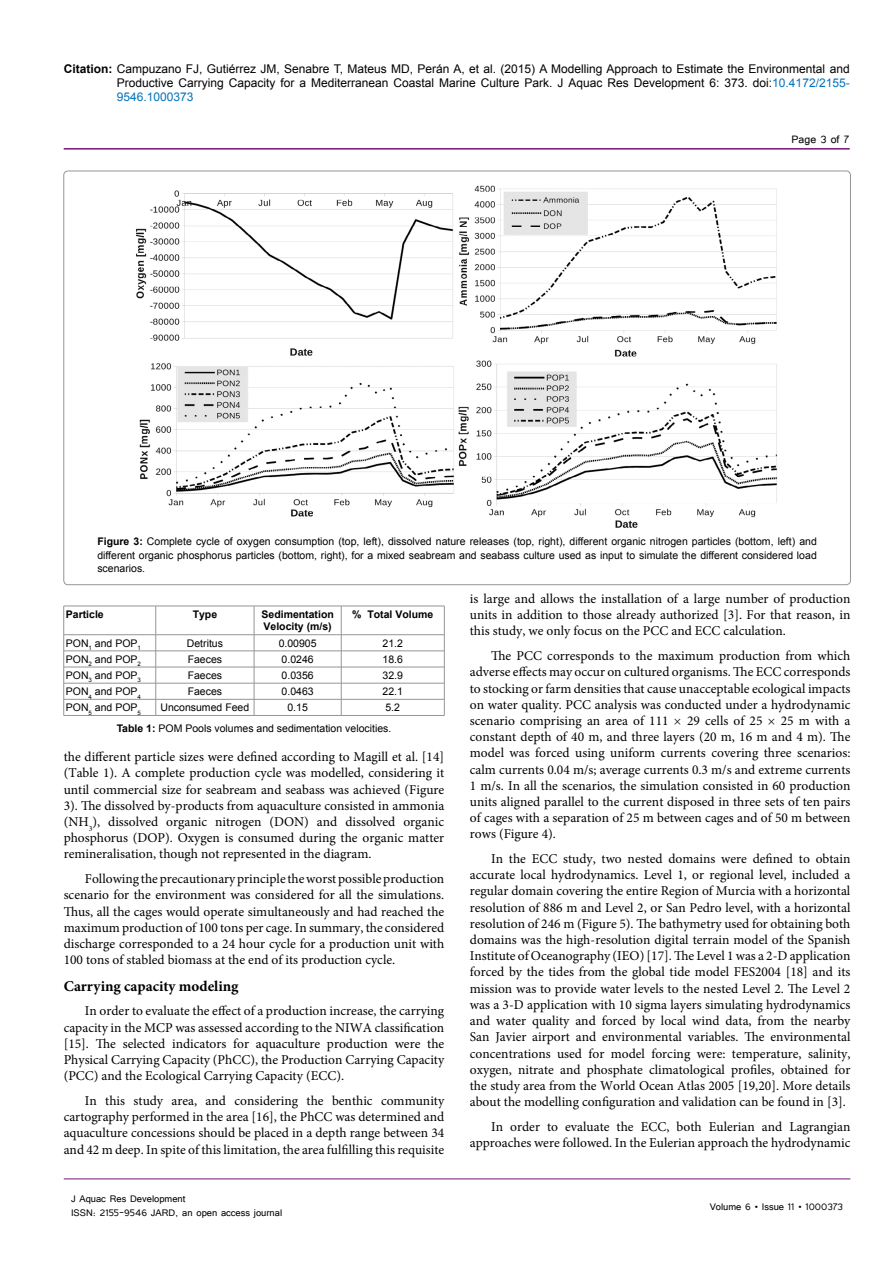
<style>
.page{position:relative;width:893px;height:1263px;background:#fff}
.page>*{position:absolute;margin:0;border:0;box-sizing:border-box;transform-origin:0 0}
.t1{font:700 15px "Minion Pro";color:#000}
.t2{font:13.5px/16.2px "Minion Pro";color:#000;text-align:justify}
.t3{font:13.5px "Tunga";color:#000}
.t4{font:12px/14.4px "Arial";color:#000;text-align:justify}
.t5{font:12px/14.4px "Tunga";color:#000}
.t6{font:10.5px/13.5px "Arial";color:#000;text-align:justify}
.t7{font:700 10.5px/12.6px "Arial";color:#000}
.s1{font-weight:700}
.s2{color:#0072bc}
</style>
<div class="page">
<hr style="left:64px;top:148px;width:786px;height:2px;background:#741472">
<hr style="left:64px;top:1179px;width:786px;height:1px;background:#741472">
<img style="left:136px;top:185px;width:641px;height:343px">
<hr style="left:64px;top:606px;width:92px;height:1px;background:#939598">
<hr style="left:156px;top:606px;width:98px;height:1px;background:#939598">
<hr style="left:254px;top:606px;width:87px;height:1px;background:#939598">
<hr style="left:341px;top:606px;width:103px;height:1px;background:#939598">
<hr style="left:64px;top:634px;width:92px;height:1px;background:#939598">
<hr style="left:156px;top:634px;width:98px;height:1px;background:#939598">
<hr style="left:254px;top:634px;width:87px;height:1px;background:#939598">
<hr style="left:341px;top:634px;width:103px;height:1px;background:#939598">
<hr style="left:64px;top:651px;width:92px;height:1px;background:#939598">
<hr style="left:156px;top:651px;width:98px;height:1px;background:#939598">
<hr style="left:254px;top:651px;width:87px;height:1px;background:#939598">
<hr style="left:341px;top:651px;width:103px;height:1px;background:#939598">
<hr style="left:64px;top:667px;width:92px;height:1px;background:#939598">
<hr style="left:156px;top:667px;width:98px;height:1px;background:#939598">
<hr style="left:254px;top:667px;width:87px;height:1px;background:#939598">
<hr style="left:341px;top:667px;width:103px;height:1px;background:#939598">
<hr style="left:64px;top:683px;width:92px;height:1px;background:#939598">
<hr style="left:156px;top:683px;width:98px;height:1px;background:#939598">
<hr style="left:254px;top:683px;width:87px;height:1px;background:#939598">
<hr style="left:341px;top:683px;width:103px;height:1px;background:#939598">
<hr style="left:64px;top:699px;width:92px;height:1px;background:#939598">
<svg style="left:63px;top:606px;width:1px;height:109px"></svg>
<hr style="left:156px;top:699px;width:98px;height:1px;background:#939598">
<svg style="left:155px;top:606px;width:1px;height:109px"></svg>
<hr style="left:254px;top:699px;width:87px;height:1px;background:#939598">
<svg style="left:254px;top:606px;width:1px;height:109px"></svg>
<hr style="left:341px;top:699px;width:103px;height:1px;background:#939598">
<svg style="left:341px;top:606px;width:1px;height:109px"></svg>
<svg style="left:444px;top:606px;width:1px;height:109px"></svg>
<hr style="left:64px;top:715px;width:92px;height:1px;background:#939598">
<hr style="left:156px;top:715px;width:98px;height:1px;background:#939598">
<hr style="left:254px;top:715px;width:87px;height:1px;background:#939598">
<hr style="left:341px;top:715px;width:103px;height:1px;background:#939598">
<p class="t4" style="left:117px;top:61px;width:734px;text-indent:-53px"><span class="s1">Citation:</span> Campuzano FJ, Gutiérrez JM, Senabre T, Mateus MD, Perán A, et al. (2015) A Modelling Approach to Estimate the Environmental and Productive Carrying Capacity for a Mediterranean Coastal Marine Culture Park. J Aquac Res Development 6: 373. doi:<span class="s2">10.4172/2155- 9546.1000373</span></p>
<p class="t3" style="left:792px;top:131px;width:59px">Page 3 of 7</p>
<p class="t6" style="left:97px;top:535px;width:721px"><span class="s1">Figure 3:</span> Complete cycle of oxygen consumption (top, left), dissolved nature releases (top, right), different organic nitrogen particles (bottom, left) and different organic phosphorus particles (bottom, right), for a mixed seabream and seabass culture used as input to simulate the different considered load scenarios.</p>
<p class="t7" style="left:66px;top:608px;width:39px">Particle</p>
<p class="t7" style="left:193px;top:608px;width:26px">Type</p>
<p class="t7" style="left:261px;top:608px;width:74px">Sedimentation<br>Velocity (m/s)</p>
<p class="t7" style="left:352px;top:608px;width:83px">% Total Volume</p>
<p class="t6" style="left:66px;top:636px;width:77px">PON<sub>1</sub> and POP<sub>1</sub></p>
<p class="t6" style="left:187px;top:636px;width:38px">Detritus</p>
<p class="t6" style="left:279px;top:636px;width:39px">0.00905</p>
<p class="t6" style="left:383px;top:636px;width:22px">21.2</p>
<p class="t6" style="left:66px;top:652px;width:77px">PON<sub>2</sub> and POP<sub>2</sub></p>
<p class="t6" style="left:188px;top:652px;width:36px">Faeces</p>
<p class="t6" style="left:282px;top:652px;width:34px">0.0246</p>
<p class="t6" style="left:383px;top:652px;width:22px">18.6</p>
<p class="t6" style="left:66px;top:669px;width:77px">PON<sub>3</sub> and POP<sub>3</sub></p>
<p class="t6" style="left:188px;top:669px;width:36px">Faeces</p>
<p class="t6" style="left:282px;top:669px;width:34px">0.0356</p>
<p class="t6" style="left:383px;top:669px;width:22px">32.9</p>
<p class="t6" style="left:66px;top:685px;width:77px">PON<sub>4</sub> and POP<sub>4</sub></p>
<p class="t6" style="left:188px;top:685px;width:36px">Faeces</p>
<p class="t6" style="left:282px;top:685px;width:34px">0.0463</p>
<p class="t6" style="left:383px;top:685px;width:22px">22.1</p>
<p class="t6" style="left:66px;top:701px;width:77px">PON<sub>5</sub> and POP<sub>5</sub></p>
<p class="t6" style="left:161px;top:701px;width:90px">Unconsumed Feed</p>
<p class="t6" style="left:287px;top:701px;width:22px">0.15</p>
<p class="t2" style="left:470px;top:591px;width:382px">is large and allows the installation of a large number of production units in addition to those already authorized [3]. For that reason, in this study, we only focus on the PCC and ECC calculation.</p>
<p class="t2" style="left:470px;top:648px;width:382px;text-indent:21px">The PCC corresponds to the maximum production from which adverse effects may occur on cultured organisms. The ECC corresponds to stocking or farm densities that cause unacceptable ecological impacts on water quality. PCC analysis was conducted under a hydrodynamic scenario comprising an area of 111</p>
<p class="t6" style="left:117px;top:697px;width:285px;line-height:20.4px;text-indent:269px">5.2<br><span class="s1">Table 1:</span> POM Pools volumes and sedimentation velocities.</p>
<p class="t2" style="left:470px;top:713px;width:382px;text-indent:311px">25 m with a constant depth of 40 m, and three layers (20 m, 16 m and 4 m). The model was forced using uniform currents covering three scenarios: calm currents 0.04 m/s; average currents 0.3 m/s and extreme currents 1 m/s. In all the scenarios, the simulation consisted in 60 production units aligned parallel to the current disposed in three sets of ten pairs of cages with a separation of 25 m between cages and of 50 m between rows (Figure 4).</p>
<p class="t2" style="left:470px;top:851px;width:382px;text-indent:21px">In the ECC study, two nested domains were defined to obtain accurate local hydrodynamics. Level 1, or regional level, included a regular domain covering the entire Region of Murcia with a horizontal resolution of 886 m and Level 2, or San Pedro level, with a horizontal resolution of 246 m (Figure 5). The bathymetry used for obtaining both domains was the high-resolution digital terrain model of the Spanish Institute of Oceanography (IEO) [17]. The Level 1 was a 2-D application forced by the tides from the global tide model FES2004 [18] and its mission was to provide water levels to the nested Level 2. The Level 2 was a 3-D application with 10 sigma layers simulating hydrodynamics and water quality and forced by local wind data, from the nearby San Javier airport and environmental variables. The environmental concentrations used for model forcing were: temperature, salinity, oxygen, nitrate and phosphate climatological profiles, obtained for the study area from the World Ocean Atlas 2005 [19,20]. More details about the modelling configuration and validation can be found in [3].</p>
<p class="t2" style="left:470px;top:1118px;width:382px;text-align:right">In order to evaluate the ECC, both Eulerian and Lagrangian approaches were followed. In the Eulerian approach the hydrodynamic</p>
<p class="t2" style="left:687px;top:713px;width:77px">29 cells of 25</p>
<p class="t2" style="left:64px;top:749px;width:382px">the different particle sizes were defined according to Magill et al. [14] (Table 1). A complete production cycle was modelled, considering it until commercial size for seabream and seabass was achieved (Figure 3). The dissolved by-products from aquaculture consisted in ammonia (NH<sub>3</sub>), dissolved organic nitrogen (DON) and dissolved organic phosphorus (DOP). Oxygen is consumed during the organic matter remineralisation, though not represented in the diagram.</p>
<p class="t2" style="left:64px;top:871px;width:382px;text-indent:21px">Following the precautionary principle the worst possible production scenario for the environment was considered for all the simulations.<br>Thus, all the cages would operate simultaneously and had reached the maximum production of 100 tons per cage. In summary, the considered discharge corresponded to a 24 hour cycle for a production unit with 100 tons of stabled biomass at the end of its production cycle.</p>
<p class="t1" style="left:64px;top:975px;width:176px">Carrying capacity modeling</p>
<p class="t2" style="left:64px;top:1003px;width:382px;text-indent:21px">In order to evaluate the effect of a production increase, the carrying capacity in the MCP was assessed according to the NIWA classification [15]. The selected indicators for aquaculture production were the Physical Carrying Capacity (PhCC), the Production Carrying Capacity (PCC) and the Ecological Carrying Capacity (ECC).</p>
<p class="t2" style="left:64px;top:1092px;width:382px;text-indent:21px">In this study area, and considering the benthic community cartography performed in the area [16], the PhCC was determined and aquaculture concessions should be placed in a depth range between 34 and 42 m deep. In spite of this limitation, the area fulfilling this requisite</p>
<p class="t5" style="left:71px;top:1190px;width:213px">J Aquac Res Development<br>ISSN: 2155-9546 JARD, an open access journal</p>
<p class="t5" style="left:710px;top:1199px;width:135px">Volume 6 • Issue 11 • 1000373</p>
</div>
